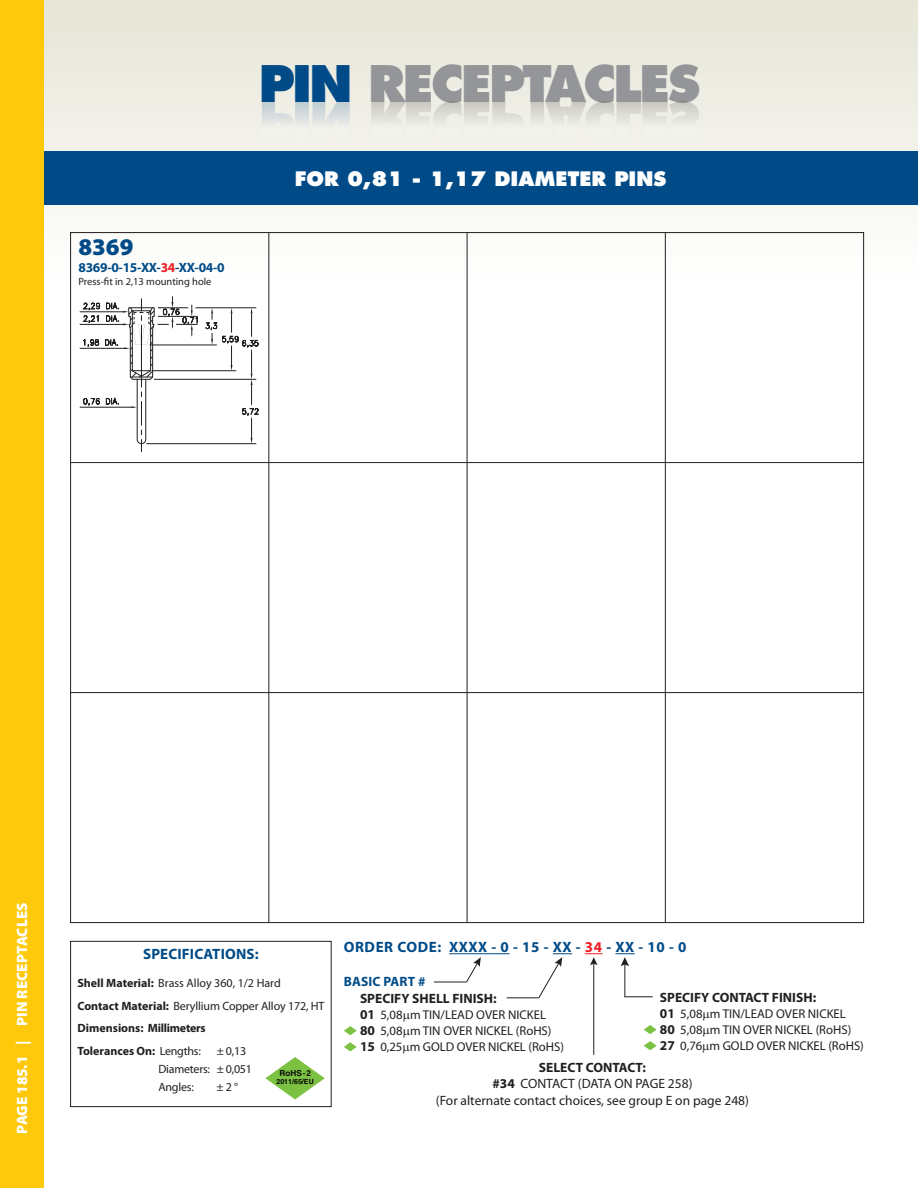
<style>
.page{position:relative;width:918px;height:1188px;background:#fff}
.page>*{position:absolute;margin:0;border:0;box-sizing:border-box;transform-origin:0 0}
.t1{font:800 49.2px "Futura LT";letter-spacing:-.05em;color:#939598}
.t2{font:900 24px "Myriad Pro";color:#004b87}
.t3{font:800 19.5px "Futura LT";color:#fff}
.Text{font:700 15px "Myriad Pro";letter-spacing:.025em;color:#004b87}
.t4{font:900 15px "Myriad Pro";letter-spacing:.01em;color:#fff}
.Text-2{font:13.5px "Myriad Pro";color:#231f20}
.Text-3{font:700 13.5px "Myriad Pro";color:#231f20}
.Text-4{font:700 13.5px "Myriad Pro";letter-spacing:-.02em;color:#004b87}
.Text-5{font:700 13.5px "Myriad Pro";letter-spacing:.01em;color:#004b87}
.Text-6{font:12.75px "Myriad Pro";color:#231f20}
.Text-7{font:12px "Myriad Pro";letter-spacing:-.01em;color:#231f20}
.Text-8{font:700 12px "Myriad Pro";color:#231f20}
.Text-9{font:10.5px "Myriad Pro";color:#231f20}
.t5{font:700 8.25px "Helvetica";color:#070707}
.t6{font:700 7.05px "Helvetica";color:#020202}
.s1{color:#ee1d23}
.s2{color:#004b87}
.s3{font-weight:700}
.s4{font-weight:400}
.s5{font-weight:700;font-size:13.5px}
</style>
<div class="page">
<svg style="left:43px;top:0;width:875px;height:284px"></svg>
<svg style="left:262px;top:102px;width:32px;height:37px"></svg>
<svg style="left:295px;top:102px;width:14px;height:37px"></svg>
<svg style="left:312px;top:102px;width:38px;height:37px"></svg>
<svg style="left:371px;top:101px;width:328px;height:39px;background:#e7e6e0"></svg>
<div style="left:0;top:151px;width:918px;height:54px;background:#004b87"></div>
<div style="left:0;top:0;width:43px;height:1188px;background:#fec80b"></div>
<hr style="left:268px;top:233px;width:1px;height:690px;background:#231f20">
<hr style="left:467px;top:233px;width:1px;height:690px;background:#231f20">
<hr style="left:665px;top:233px;width:1px;height:690px;background:#231f20">
<hr style="left:71px;top:462px;width:793px;height:1px;background:#231f20">
<hr style="left:71px;top:692px;width:793px;height:1px;background:#231f20">
<svg style="left:206px;top:308px;width:52px;height:136px"></svg>
<hr style="left:80px;top:312px;width:43px;height:1px;background:#231f20">
<hr style="left:80px;top:348px;width:45px;height:1px;background:#231f20">
<hr style="left:80px;top:324px;width:43px;height:1px;background:#231f20">
<hr style="left:80px;top:407px;width:51px;height:1px;background:#231f20">
<hr style="left:146px;top:443px;width:110px;height:1px;background:#231f20">
<hr style="left:154px;top:379px;width:102px;height:1px;background:#231f20">
<hr style="left:152px;top:370px;width:84px;height:1px;background:#231f20">
<hr style="left:150px;top:345px;width:67px;height:1px;background:#231f20">
<svg style="left:83px;top:296px;width:115px;height:156px"></svg>
<hr style="left:195px;top:308px;width:61px;height:1px;background:#231f20">
<hr style="left:158px;top:308px;width:30px;height:1px;background:#231f20">
<hr style="left:158px;top:316px;width:40px;height:1px;background:#231f20">
<div style="left:70px;top:941px;width:262px;height:166px;border:1px solid #231f20"></div>
<svg style="left:265px;top:1057px;width:60px;height:42px"></svg>
<hr style="left:449px;top:953px;width:61px;height:1px;background:#004b87">
<svg style="left:585px;top:953px;width:18px;height:12px"></svg>
<hr style="left:593px;top:963px;width:1px;height:92px;background:#231f20">
<svg style="left:615px;top:953px;width:38px;height:45px"></svg>
<hr style="left:434px;top:982px;width:32px;height:1px;background:#231f20">
<svg style="left:465px;top:957px;width:16px;height:26px"></svg>
<hr style="left:507px;top:997px;width:32px;height:1px;background:#231f20">
<svg style="left:538px;top:953px;width:34px;height:46px"></svg>
<svg style="left:344px;top:1026px;width:13px;height:9px"></svg>
<svg style="left:344px;top:1042px;width:13px;height:9px"></svg>
<svg style="left:644px;top:1025px;width:13px;height:9px"></svg>
<svg style="left:644px;top:1041px;width:13px;height:9px"></svg>
<p class="t2" style="left:78px;top:231px;width:57px">8369</p>
<p class="Text-4" style="left:78px;top:258px;width:148px">8369-0-15-XX-<span class="s1">34</span>-XX-04-0</p>
<p class="Text-9" style="left:78px;top:275px;width:135px">Press-fit in 2,13 mounting hole</p>
<h1 class="t1" style="left:259px;top:52px;width:443px"><span class="s2">PIN</span> RECEPTACLES</h1>
<p class="t3" style="left:295px;top:166px;width:373px">FOR 0,81 - 1,17 DIAMETER PINS</p>
<p class="t4" style="left:12px;top:1134px;width:233px;rotate:-90deg">PAGE 185.1 | PIN RECEPTACLES</p>
<p class="Text" style="left:143px;top:944px;width:117px">SPECIFICATIONS:</p>
<p class="Text-7" style="left:77px;top:976px;width:205px"><span class="s3">Shell Material:</span> Brass Alloy 360, 1/2 Hard</p>
<p class="Text-7" style="left:77px;top:998px;width:249px"><span class="s3">Contact Material:</span> Beryllium Copper Alloy 172, HT</p>
<p class="Text-8" style="left:77px;top:1020px;width:130px">Dimensions: Millimeters</p>
<p class="Text-8" style="left:77px;top:1043px;width:125px">Tolerances On: <span class="s4">Lengths:</span></p>
<p class="Text-7" style="left:217px;top:1043px;width:31px">± 0,13</p>
<p class="Text-7" style="left:159px;top:1061px;width:95px">Diameters: ± 0,051</p>
<p class="Text-7" style="left:159px;top:1079px;width:37px">Angles:</p>
<p class="Text-7" style="left:217px;top:1079px;width:23px">± 2 °</p>
<p class="t5" style="left:279px;top:1068px;width:33px">RoHS-2</p>
<p class="t6" style="left:276px;top:1077px;width:39px">2011/65/EU</p>
<p class="Text" style="left:344px;top:937px;width:344px">ORDER CODE: XXXX - 0 - 15 - XX - <span class="s1">34</span> - XX - 10 - 0</p>
<p class="Text-5" style="left:344px;top:973px;width:83px">BASIC PART #</p>
<p class="Text-3" style="left:360px;top:989px;width:138px">SPECIFY SHELL FINISH:</p>
<p class="Text-6" style="left:360px;top:1007px;width:188px"><span class="s5">01</span> 5,08 m TIN/LEAD OVER NICKEL</p>
<p class="Text-6" style="left:360px;top:1023px;width:193px"><span class="s5">80</span> 5,08 m TIN OVER NICKEL (RoHS)</p>
<p class="Text-6" style="left:360px;top:1039px;width:205px"><span class="s5">15</span> 0,25 m GOLD OVER NICKEL (RoHS)</p>
<p class="Text-3" style="left:660px;top:988px;width:158px">SPECIFY CONTACT FINISH:</p>
<p class="Text-6" style="left:660px;top:1006px;width:188px"><span class="s5">01</span> 5,08 m TIN/LEAD OVER NICKEL</p>
<p class="Text-6" style="left:660px;top:1022px;width:193px"><span class="s5">80</span> 5,08 m TIN OVER NICKEL (RoHS)</p>
<p class="Text-6" style="left:660px;top:1038px;width:205px"><span class="s5">27</span> 0,76 m GOLD OVER NICKEL (RoHS)</p>
<p class="Text-3" style="left:539px;top:1058px;width:109px">SELECT CONTACT:</p>
<p class="Text-2" style="left:492px;top:1075px;width:202px"><span class="s3">#34</span> CONTACT (DATA ON PAGE 258)</p>
<p class="Text-2" style="left:436px;top:1092px;width:315px">(For alternate contact choices, see group E on page 248)</p>
</div>
